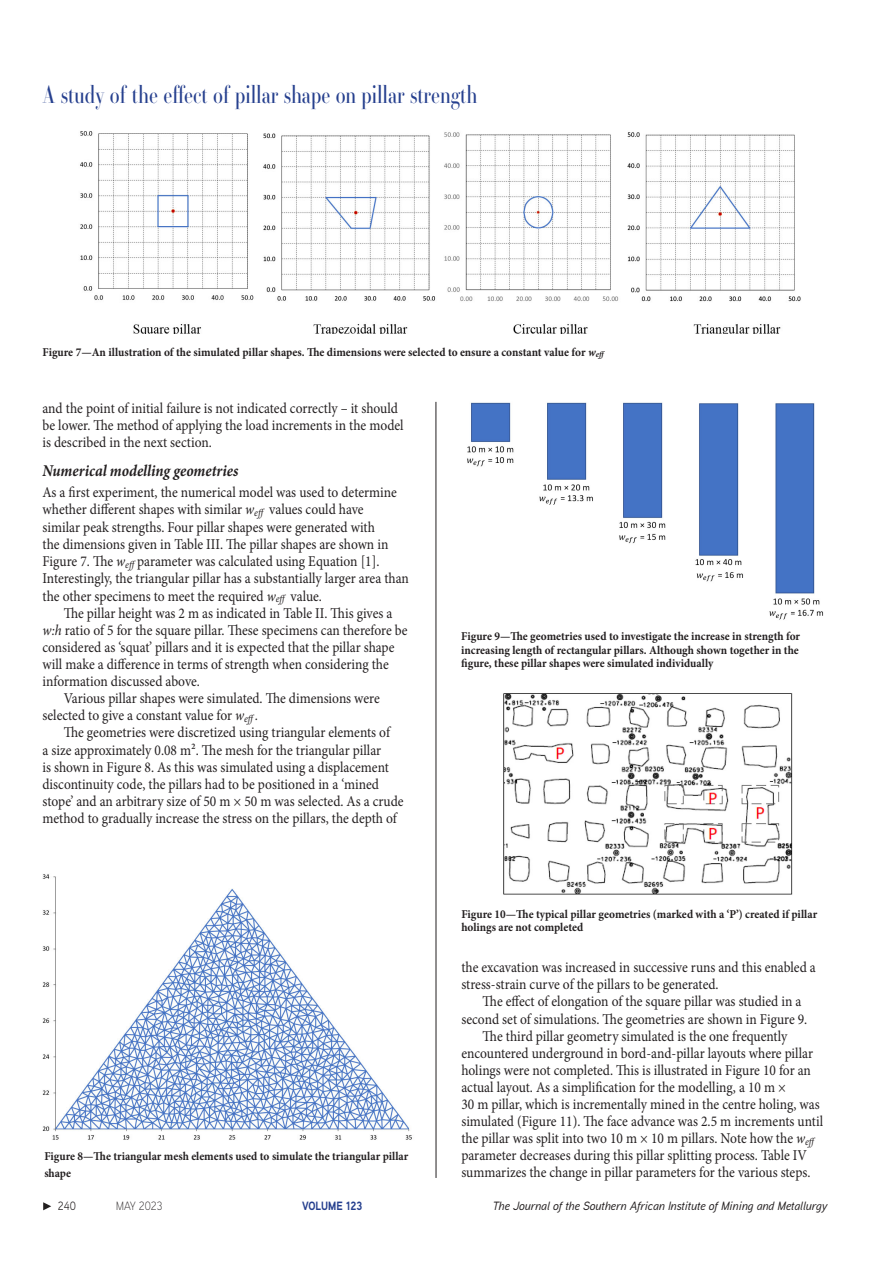
<style>
.page{position:relative;width:893px;height:1263px;background:#fff}
.page>*{position:absolute;margin:0;border:0;box-sizing:border-box;transform-origin:0 0}
.t1{font:24px "Essonnes Headline";color:#253f8e;scale:.8 1}
._2nd_Level_header{font:italic 700 16.5px "Minion Pro";color:#231f20;scale:.9 1}
.Body_Copy{font:15px/17.1px "Minion Pro";color:#231f20;scale:.9 1}
._1st_Para{font:15px/17.2px "Minion Pro";color:#231f20;scale:.9 1}
.Figure_captions{font:700 12px/13.5px "Minion Pro";color:#231f20;scale:.94 1}
.t2{font:italic 500 12px "Aaux Next";color:#231f20}
.t3{font:700 12px "Aaux Next";color:#253f8e;scale:.9 1}
.t4{font:300 12px "Aaux Next";color:#231f20;scale:.9 1}
.t5{font:12px "Aaux Next";color:#231f20;scale:.9 1}
.s1{font-style:italic}
</style>
<div class="page">
<svg style="left:43px;top:1202px;width:8px;height:8px"></svg>
<hr style="left:436px;top:402px;width:1px;height:776px;background:#231f20">
<img style="left:80px;top:131px;width:721px;height:203px">
<img style="left:42px;top:874px;width:370px;height:266px">
<img style="left:467px;top:402px;width:357px;height:218px">
<img style="left:503px;top:693px;width:290px;height:202px">
<h1 class="t1" style="left:43px;top:78px;width:545px">A study of the effect of pillar shape on pillar strength</h1>
<p class="Figure_captions" style="left:43px;top:345px;width:601px">Figure 7—An illustration of the simulated pillar shapes. The dimensions were selected to ensure a constant value for <span class="s1">w</span><sub>eff</sub></p>
<p class="_1st_Para" style="left:43px;top:399px;width:403px">and the point of initial failure is not indicated correctly – it should be lower. The method of applying the load increments in the model is described in the next section.</p>
<p class="_2nd_Level_header" style="left:43px;top:458px;width:219px">Numerical modelling geometries</p>
<p class="_1st_Para" style="left:43px;top:484px;width:409px">As a first experiment, the numerical model was used to determine whether different shapes with similar <span class="s1">w</span><sub>eff</sub> values could have<br>similar peak strengths. Four pillar shapes were generated with<br>the dimensions given in Table III. The pillar shapes are shown in Figure 7. The <span class="s1">w</span><sub>eff</sub>parameter was calculated using Equation [1].<br>Interestingly, the triangular pillar has a substantially larger area than the other specimens to meet the required <span class="s1">w</span><sub>eff</sub> value.</p>
<p class="Body_Copy" style="left:43px;top:604px;width:407px;text-indent:21px">The pillar height was 2 m as indicated in Table II. This gives a <span class="s1">w:h</span> ratio of 5 for the square pillar. These specimens can therefore be considered as ‘squat’ pillars and it is expected that the pillar shape will make a difference in terms of strength when considering the information discussed above.</p>
<p class="Body_Copy" style="left:43px;top:690px;width:376px;text-indent:21px">Various pillar shapes were simulated. The dimensions were selected to give a constant value for <span class="s1">w</span><sub>eff</sub><span class="s1">.</span></p>
<p class="Body_Copy" style="left:43px;top:724px;width:403px;text-indent:21px">The geometries were discretized using triangular elements of<br>a size approximately 0.08 m2. The mesh for the triangular pillar<br>is shown in Figure 8. As this was simulated using a displacement discontinuity code, the pillars had to be positioned in a ‘mined stope’ and an arbitrary size of 50 m × 50 m was selected. As a crude method to gradually increase the stress on the pillars, the depth of</p>
<p class="Figure_captions" style="left:44px;top:1147px;width:389px;line-height:17.1px">Figure 8—The triangular mesh elements used to simulate the triangular pillar shape</p>
<p class="Figure_captions" style="left:461px;top:630px;width:362px;text-align:justify">Figure 9—The geometries used to investigate the increase in strength for increasing length of rectangular pillars. Although shown together in the figure, these pillar shapes were simulated individually</p>
<p class="Figure_captions" style="left:461px;top:907px;width:380px">Figure 10—The typical pillar geometries (marked with a ‘P’) created if pillar holings are not completed</p>
<p class="Body_Copy" style="left:461px;top:959px;width:395px">the excavation was increased in successive runs and this enabled a stress-strain curve of the pillars to be generated.</p>
<p class="Body_Copy" style="left:461px;top:993px;width:386px;text-indent:21px">The effect of elongation of the square pillar was studied in a second set of simulations. The geometries are shown in Figure 9.</p>
<p class="Body_Copy" style="left:461px;top:1027px;width:403px;text-indent:21px">The third pillar geometry simulated is the one frequently encountered underground in bord-and-pillar layouts where pillar holings were not completed. This is illustrated in Figure 10 for an actual layout. As a simplification for the modelling, a 10 m ×<br>30 m pillar, which is incrementally mined in the centre holing, was simulated (Figure 11). The face advance was 2.5 m increments until the pillar was split into two 10 m × 10 m pillars. Note how the <span class="s1">w</span><sub>eff </sub>parameter decreases during this pillar splitting process. Table IV summarizes the change in pillar parameters for the various steps.</p>
<p class="t5" style="left:58px;top:1197px;width:22px">240</p>
<p class="t4" style="left:116px;top:1197px;width:53px">MAY 2023</p>
<p class="t3" style="left:302px;top:1197px;width:68px">VOLUME 123</p>
<p class="t2" style="left:493px;top:1197px;width:336px">The Journal of the Southern African Institute of Mining and Metallurgy</p>
</div>
